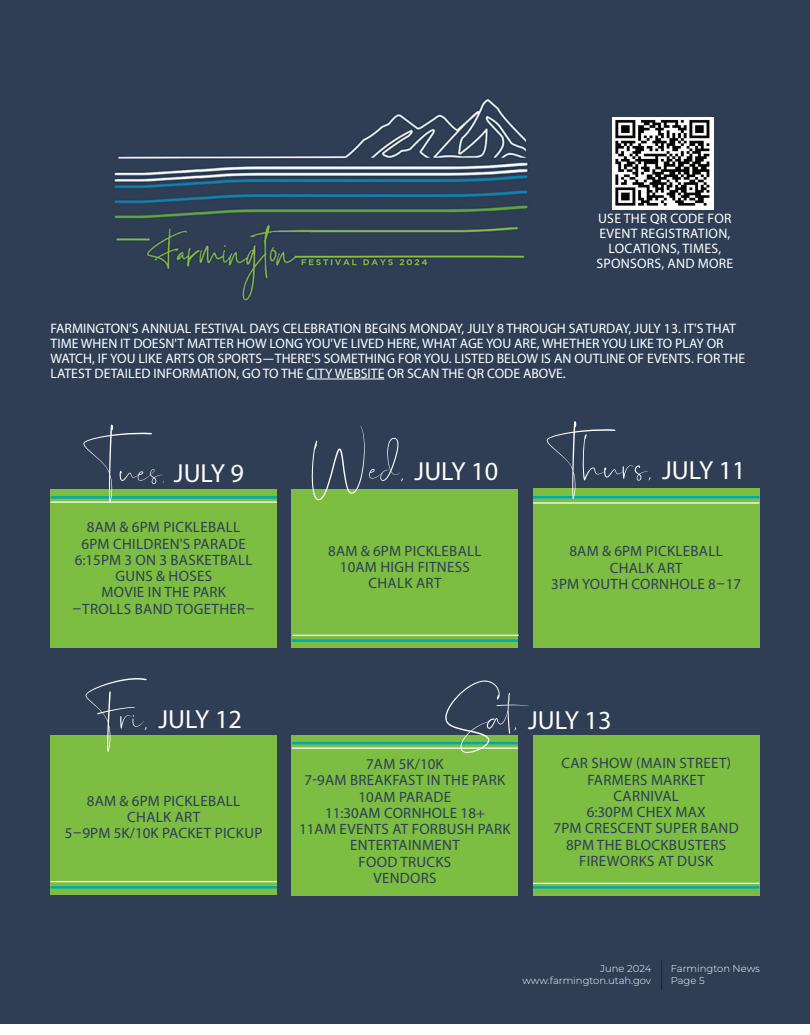
<style>
.page{position:relative;width:810px;height:1035px;background:#fff}
.page>*{position:absolute;margin:0;border:0;box-sizing:border-box;transform-origin:0 0}
.t1{font:51.25px "Just Sunday";color:#fff}
.t2{font:26.25px "Myriad Pro";color:#fff}
.t3{font:15px "Myriad Pro";letter-spacing:.02em;color:#2f3e55}
.t4{font:15px "Myriad Pro";letter-spacing:.02em;color:#2f3e55;scale:2 1}
.t5{font:13.75px/15px "Myriad Pro";color:#fff}
.t6{font:13.75px "Myriad Pro";letter-spacing:.02em;color:#fff}
.t7{font:300 10px "Montserrat";color:#fff}
.s1{font-family:"Just Sunday";font-size:51.25px}
.s2{font-family:"Just Sunday"}
.s3{font-family:"Myriad Pro";font-size:26.25px}
</style>
<div class="page">
<div style="left:0;top:0;width:810px;height:1024px;background:#2f3e55"></div>
<div style="left:51px;top:735px;width:226px;height:160px;background:#7cbd42"></div>
<div style="left:292px;top:735px;width:226px;height:161px;background:#7cbd42"></div>
<div style="left:533px;top:735px;width:226px;height:161px;background:#7cbd42"></div>
<div style="left:533px;top:489px;width:226px;height:159px;background:#7cbd42"></div>
<div style="left:292px;top:489px;width:226px;height:159px;background:#7cbd42"></div>
<div style="left:51px;top:489px;width:226px;height:159px;background:#7cbd42"></div>
<svg style="left:661px;top:961px;width:1px;height:29px"></svg>
<img style="left:113px;top:99px;width:416px;height:202px">
<img style="left:612px;top:118px;width:101px;height:91px">
<hr style="left:307px;top:379px;width:77px;height:1px;background:#fff">
<hr style="left:51px;top:496px;width:226px;height:3px;background:#00a8b0">
<hr style="left:292px;top:639px;width:226px;height:3px;background:#00a8b0">
<hr style="left:533px;top:496px;width:226px;height:2px;background:#00a8b0">
<hr style="left:292px;top:742px;width:226px;height:2px;background:#00a8b0">
<hr style="left:533px;top:886px;width:226px;height:3px;background:#00a8b0">
<hr style="left:51px;top:886px;width:226px;height:3px;background:#00a8b0">
<hr style="left:292px;top:635px;width:227px;height:1px;background:#fff">
<hr style="left:533px;top:502px;width:226px;height:2px;background:#fff">
<hr style="left:51px;top:501px;width:226px;height:2px;background:#fff">
<hr style="left:51px;top:881px;width:226px;height:1px;background:#fff">
<hr style="left:292px;top:748px;width:226px;height:1px;background:#fff">
<hr style="left:533px;top:883px;width:226px;height:1px;background:#fff">
<p class="t6" style="left:598px;top:210px;width:135px">USE THE QR CODE FOR</p>
<p class="t6" style="left:599px;top:225px;width:132px">EVENT REGISTRATION,</p>
<p class="t6" style="left:609px;top:240px;width:114px">LOCATIONS, TIMES,</p>
<p class="t6" style="left:596px;top:255px;width:138px">SPONSORS, AND MORE</p>
<p class="t5" style="left:51px;top:320px;width:696px">FARMINGTON'S ANNUAL FESTIVAL DAYS CELEBRATION BEGINS MONDAY, JULY 8 THROUGH SATURDAY, JULY 13. IT'S THAT TIME WHEN IT DOESN'T MATTER HOW LONG YOU'VE LIVED HERE, WHAT AGE YOU ARE, WHETHER YOU LIKE TO PLAY OR WATCH, IF YOU LIKE ARTS OR SPORTS-THERE'S SOMETHING FOR YOU. LISTED BELOW IS AN OUTLINE OF EVENTS. FOR THE LATEST DETAILED INFORMATION, GO TO THE CITY WEBSITE OR SCAN THE QR CODE ABOVE.</p>
<p class="t2" style="left:83px;top:457px;width:162px"><span class="s1">Tues</span><span class="s2">,</span> JULY 9</p>
<p class="t1" style="left:547px;top:431px;width:201px">Thurs, <span class="s3">JULY 11</span></p>
<p class="t2" style="left:312px;top:455px;width:188px"><span class="s1">Wed,</span> JULY 10</p>
<p class="t3" style="left:87px;top:518px;width:155px">8AM &amp; 6PM PICKLEBALL</p>
<p class="t3" style="left:82px;top:534px;width:166px">6PM CHILDREN'S PARADE</p>
<p class="t3" style="left:75px;top:551px;width:179px">6:15PM 3 ON 3 BASKETBALL</p>
<p class="t3" style="left:115px;top:567px;width:98px">GUNS &amp; HOSES</p>
<p class="t3" style="left:101px;top:583px;width:126px">MOVIE IN THE PARK</p>
<p class="t4" style="left:73px;top:599px;width:93px">-TROLLS BAND TOGETHER-</p>
<p class="t2" style="left:86px;top:703px;width:158px"><span class="s1">Fri,</span> JULY 12</p>
<p class="t3" style="left:87px;top:792px;width:155px">8AM &amp; 6PM PICKLEBALL</p>
<p class="t3" style="left:127px;top:808px;width:74px">CHALK ART</p>
<p class="t3" style="left:65px;top:824px;width:199px">5-9PM 5K/10K PACKET PICKUP</p>
<p class="t3" style="left:328px;top:541px;width:155px">8AM &amp; 6PM PICKLEBALL</p>
<p class="t3" style="left:340px;top:558px;width:131px">10AM HIGH FITNESS</p>
<p class="t3" style="left:369px;top:574px;width:74px">CHALK ART</p>
<p class="t3" style="left:569px;top:542px;width:155px">8AM &amp; 6PM PICKLEBALL</p>
<p class="t3" style="left:610px;top:558px;width:74px">CHALK ART</p>
<p class="t3" style="left:551px;top:575px;width:191px">3PM YOUTH CORNHOLE 8-17</p>
<p class="t2" style="left:445px;top:704px;width:168px"><span class="s1">Sat,</span> JULY 13</p>
<p class="t3" style="left:366px;top:755px;width:79px">7AM 5K/10K</p>
<p class="t3" style="left:305px;top:771px;width:202px">7-9AM BREAKFAST IN THE PARK</p>
<p class="t3" style="left:359px;top:787px;width:94px">10AM PARADE</p>
<p class="t3" style="left:325px;top:804px;width:161px">11:30AM CORNHOLE 18+</p>
<p class="t3" style="left:299px;top:820px;width:213px">11AM EVENTS AT FORBUSH PARK</p>
<p class="t3" style="left:350px;top:836px;width:111px">ENTERTAINMENT</p>
<p class="t3" style="left:359px;top:852px;width:94px">FOOD TRUCKS</p>
<p class="t3" style="left:373px;top:869px;width:65px">VENDORS</p>
<p class="t3" style="left:561px;top:754px;width:171px">CAR SHOW (MAIN STREET)</p>
<p class="t3" style="left:588px;top:770px;width:119px">FARMERS MARKET</p>
<p class="t3" style="left:614px;top:786px;width:67px">CARNIVAL</p>
<p class="t3" style="left:587px;top:803px;width:120px">6:30PM CHEX MAX</p>
<p class="t3" style="left:554px;top:819px;width:187px">7PM CRESCENT SUPER BAND</p>
<p class="t3" style="left:566px;top:835px;width:162px">8PM THE BLOCKBUSTERS</p>
<p class="t3" style="left:579px;top:851px;width:136px">FIREWORKS AT DUSK</p>
<p class="t7" style="left:600px;top:962px;width:52px">June 2024</p>
<p class="t7" style="left:522px;top:974px;width:130px">www.farmington.utah.gov</p>
<p class="t7" style="left:671px;top:962px;width:91px">Farmington News</p>
<p class="t7" style="left:671px;top:974px;width:35px">Page 5</p>
</div>
